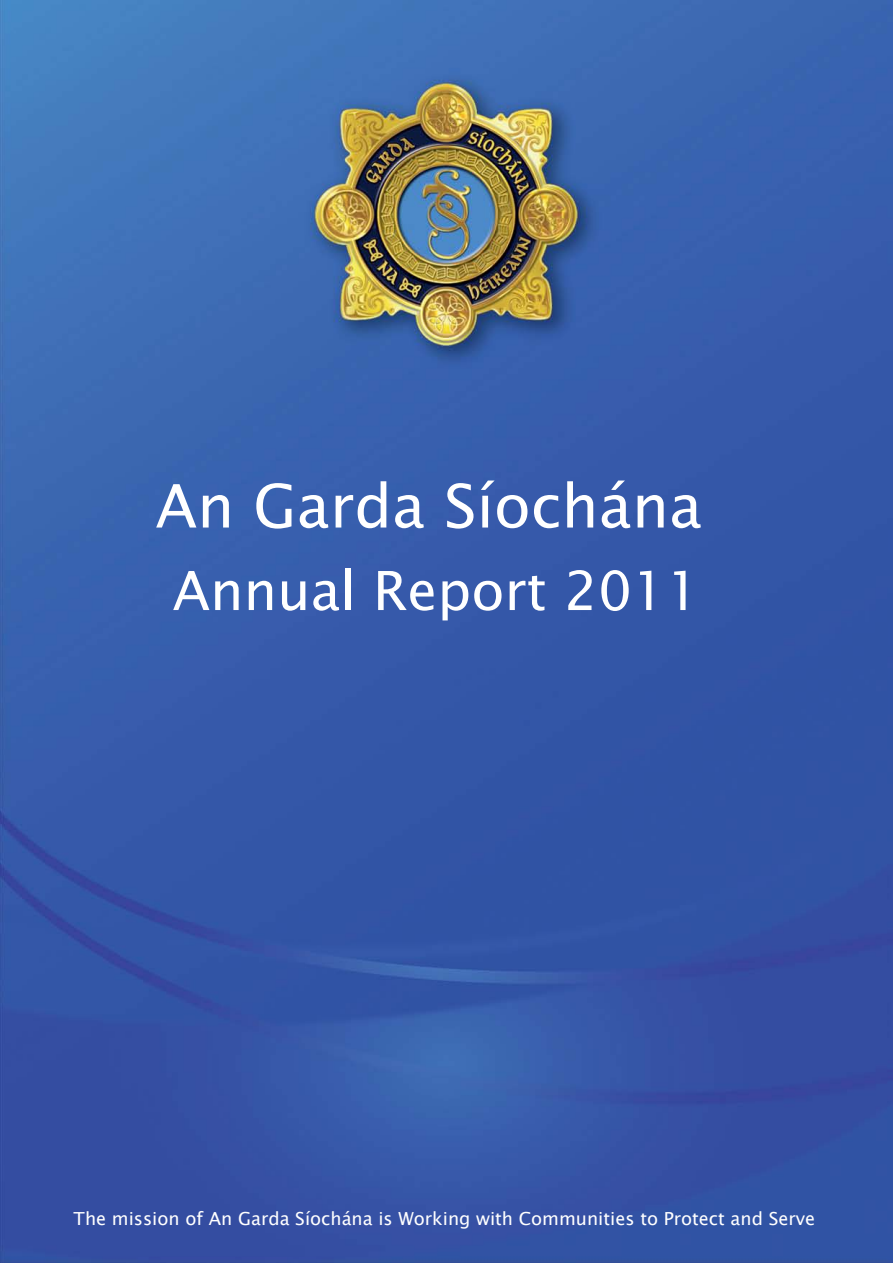
<style>
.page{position:relative;width:893px;height:1263px;background:#fff}
.page>*{position:absolute;margin:0;border:0;box-sizing:border-box;transform-origin:0 0}
.t1{font:60px "Lucida Sans Unicode";color:#fff}
.t2{font:54px "Lucida Sans Unicode";color:#fff}
.t3{font:18px "Lucida Sans Unicode";color:#fff}
</style>
<div class="page">
<img style="left:0;top:0;width:893px;height:1263px">
<h1 class="t1" style="left:156px;top:459px;width:548px">An Garda Síochána</h1>
<h2 class="t2" style="left:173px;top:548px;width:529px">Annual Report 2011</h2>
<p class="t3" style="left:74px;top:1204px;width:743px">The mission of An Garda Síochána is Working with Communities to Protect and Serve</p>
</div>
